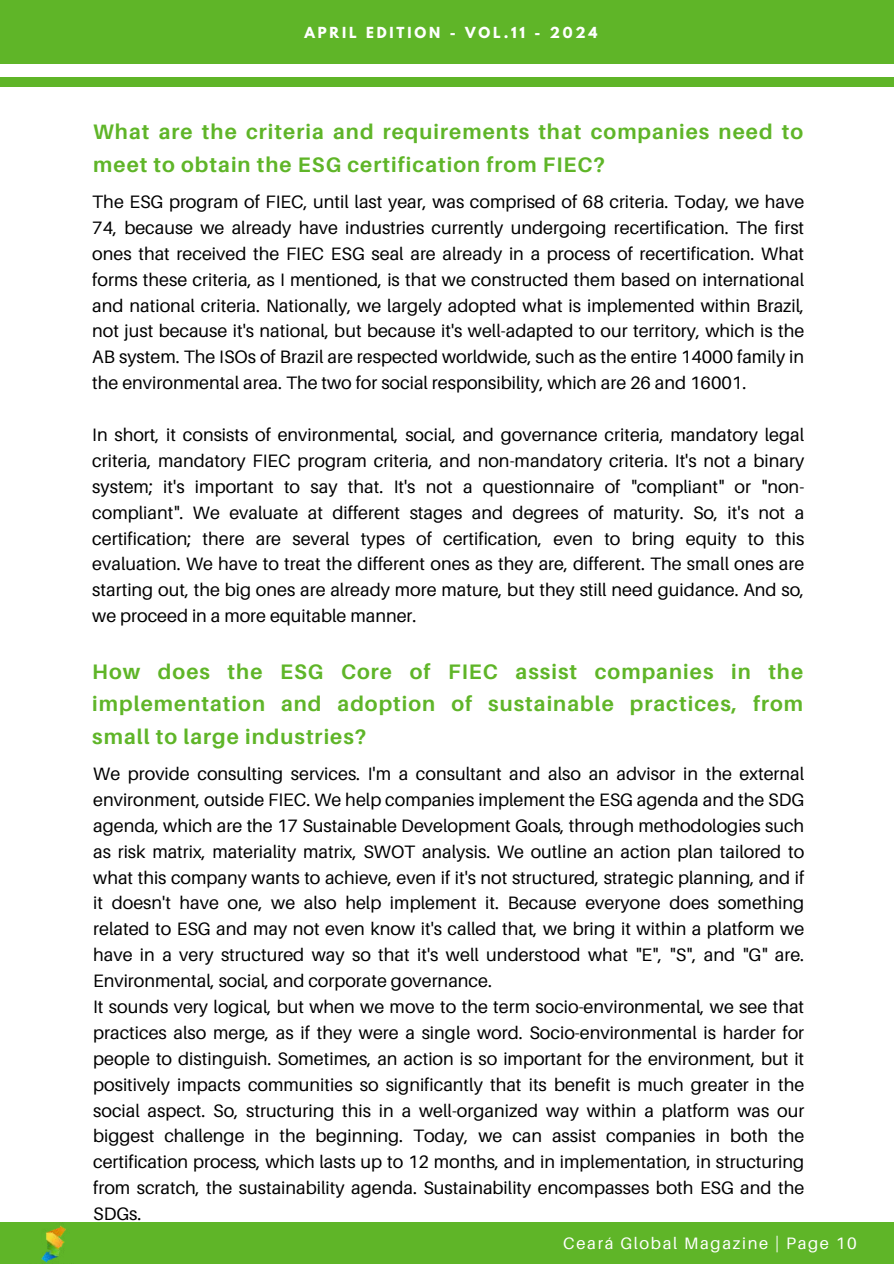
<style>
.page{position:relative;width:894px;height:1264px;background:#fff}
.page>*{position:absolute;margin:0;border:0;box-sizing:border-box;transform-origin:0 0}
.t1{font:700 21px/32.7px "Aileron";letter-spacing:.05em;color:#5fb528}
.t2{font:18px/25.8px "Aileron";color:#000;text-align:justify}
.t3{font:16.5px "Aileron";letter-spacing:.1em;color:#fff}
.t4{font:700 13.5px "League Spartan";letter-spacing:.21em;color:#fff}
</style>
<div class="page">
<div style="left:0;top:1221px;width:893px;height:42px;background:#5fb528"></div>
<div style="left:0;top:0;width:893px;height:64px;background:#5fb528"></div>
<div style="left:0;top:78px;width:893px;height:9px;background:#5fb528"></div>
<img style="left:30px;top:1221px;width:49px;height:42px">
<p class="t4" style="left:304px;top:26px;width:294px">APRIL EDITION - VOL.11 - 2024</p>
<p class="t1" style="left:93px;top:115px;width:711px">What are the criteria and requirements that companies need to meet to obtain the ESG certification from FIEC?</p>
<p class="t2" style="left:92px;top:188px;width:713px">The ESG program of FIEC, until last year, was comprised of 68 criteria. Today, we have 74, because we already have industries currently undergoing recertification. The first ones that received the FIEC ESG seal are already in a process of recertification. What forms these criteria, as I mentioned, is that we constructed them based on international and national criteria. Nationally, we largely adopted what is implemented within Brazil, not just because it's national, but because it's well-adapted to our territory, which is the AB system. The ISOs of Brazil are respected worldwide, such as the entire 14000 family in the environmental area. The two for social responsibility, which are 26 and 16001.</p>
<p class="t2" style="left:92px;top:421px;width:713px">In short, it consists of environmental, social, and governance criteria, mandatory legal criteria, mandatory FIEC program criteria, and non-mandatory criteria. It's not a binary system; it's important to say that. It's not a questionnaire of "compliant" or "non&shy;compliant". We evaluate at different stages and degrees of maturity. So, it's not a certification; there are several types of certification, even to bring equity to this evaluation. We have to treat the different ones as they are, different. The small ones are starting out, the big ones are already more mature, but they still need guidance. And so, we proceed in a more equitable manner.</p>
<p class="t1" style="left:92px;top:654px;width:712px;text-align:justify">How does the ESG Core of FIEC assist companies in the implementation and adoption of sustainable practices, from small to large industries?</p>
<p class="t2" style="left:93px;top:760px;width:712px;text-align:left">We provide consulting services. I'm a consultant and also an advisor in the external environment, outside FIEC. We help companies implement the ESG agenda and the SDG agenda, which are the 17 Sustainable Development Goals, through methodologies such as risk matrix, materiality matrix, SWOT analysis. We outline an action plan tailored to what this company wants to achieve, even if it's not structured, strategic planning, and if it doesn't have one, we also help implement it. Because everyone does something related to ESG and may not even know it's called that, we bring it within a platform we have in a very structured way so that it's well understood what "E", "S", and "G" are.<br>Environmental, social, and corporate governance.<br>It sounds very logical, but when we move to the term socio-environmental, we see that practices also merge, as if they were a single word. Socio-environmental is harder for people to distinguish. Sometimes, an action is so important for the environment, but it positively impacts communities so significantly that its benefit is much greater in the social aspect. So, structuring this in a well-organized way within a platform was our biggest challenge in the beginning. Today, we can assist companies in both the certification process, which lasts up to 12 months, and in implementation, in structuring from scratch, the sustainability agenda. Sustainability encompasses both ESG and the SDGs.</p>
<p class="t3" style="left:563px;top:1233px;width:295px">Ceará Global Magazine | Page 10</p>
</div>
